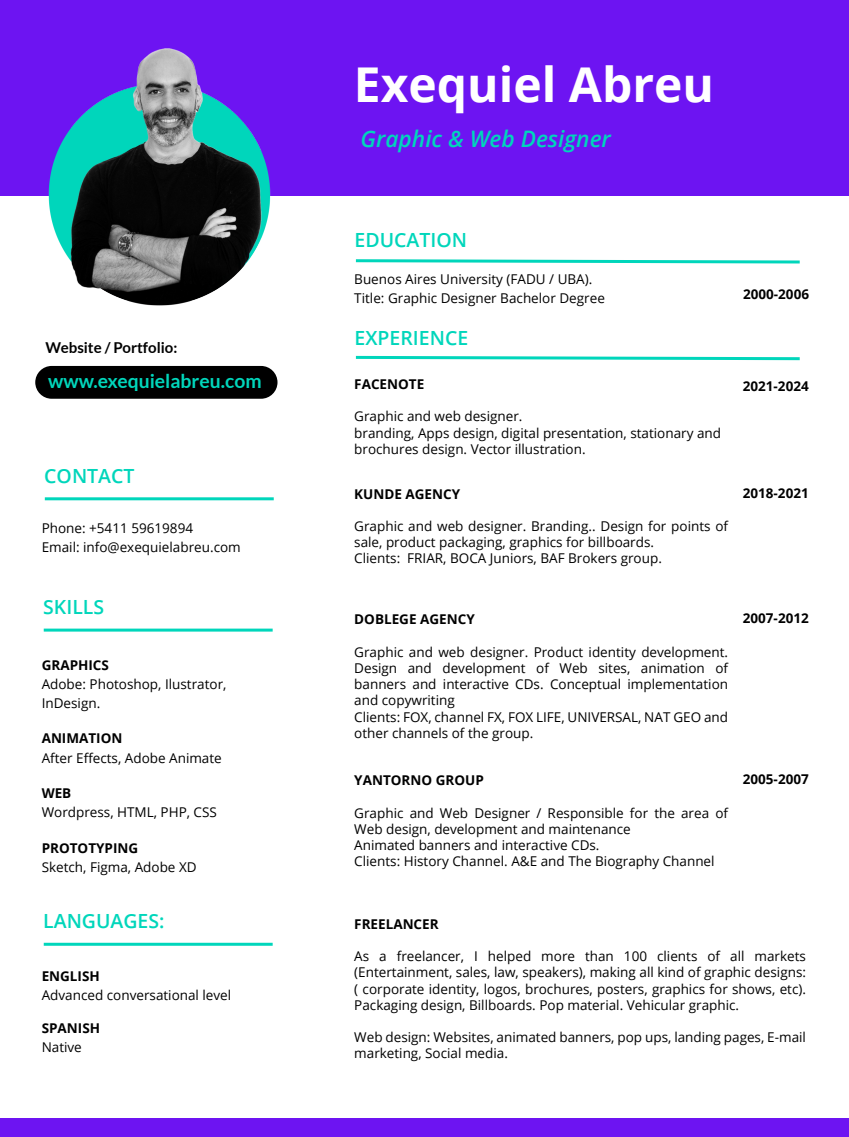
<style>
.page{position:relative;width:849px;height:1137px;background:#fff}
.page>*{position:absolute;margin:0;border:0;box-sizing:border-box;transform-origin:0 0}
.t1{font:700 48px "Open Sans";color:#fff}
.t2{font:italic 600 22.8px "Open Sans";color:#00d6bb}
.t3{font:600 19.5px "Open Sans";color:#00d6bb}
.t4{font:700 19.35px "Lato";color:#00d6bb}
.t5{font:700 15px "Lato";color:#000}
.t6{font:13.5px/16.2px "Open Sans";color:#000}
.t7{font:700 13.5px "Open Sans";color:#000}
</style>
<div class="page">
<div style="left:0;top:0;width:849px;height:195px;background:#6d14f2"></div>
<div style="left:0;top:1118px;width:849px;height:19px;background:#6d14f2"></div>
<hr style="left:45px;top:497px;width:229px;height:3px;background:#00d6bb">
<svg style="left:355px;top:259px;width:445px;height:5px"></svg>
<svg style="left:355px;top:355px;width:445px;height:6px"></svg>
<hr style="left:44px;top:629px;width:229px;height:3px;background:#00d6bb">
<hr style="left:44px;top:943px;width:229px;height:3px;background:#00d6bb">
<img style="left:23px;top:48px;width:281px;height:258px">
<div style="left:35px;top:366px;width:243px;height:33px;background:#000;border-radius:16px"></div>
<p class="t5" style="left:45px;top:339px;width:134px">Website / Portfolio:</p>
<h3 class="t4" style="left:48px;top:370px;width:215px">www.exequielabreu.com</h3>
<h3 class="t3" style="left:44px;top:462px;width:92px">CONTACT</h3>
<p class="t6" style="left:42px;top:518px;width:201px;line-height:19.2px">Phone: +5411 59619894<br>Email: info@exequielabreu.com</p>
<h3 class="t3" style="left:43px;top:594px;width:62px">SKILLS</h3>
<p class="t7" style="left:42px;top:655px;width:69px">GRAPHICS</p>
<p class="t6" style="left:42px;top:674px;width:186px;line-height:19.2px">Adobe: Photoshop, Ilustrator,<br>InDesign.</p>
<p class="t7" style="left:42px;top:729px;width:82px">ANIMATION</p>
<p class="t6" style="left:42px;top:749px;width:182px">After Effects, Adobe Animate</p>
<p class="t7" style="left:42px;top:783px;width:31px">WEB</p>
<p class="t6" style="left:42px;top:804px;width:177px">Wordpress, HTML, PHP, CSS</p>
<p class="t7" style="left:42px;top:838px;width:98px">PROTOTYPING</p>
<p class="t6" style="left:42px;top:858px;width:156px">Sketch, Figma, Adobe XD</p>
<h3 class="t3" style="left:43px;top:908px;width:123px">LANGUAGES:</h3>
<p class="t7" style="left:42px;top:966px;width:60px">ENGLISH</p>
<p class="t6" style="left:42px;top:987px;width:191px">Advanced conversational level</p>
<p class="t7" style="left:42px;top:1018px;width:60px">SPANISH</p>
<p class="t6" style="left:42px;top:1038px;width:42px">Native</p>
<h1 class="t1" style="left:354px;top:51px;width:362px">Exequiel Abreu</h1>
<h2 class="t2" style="left:361px;top:123px;width:252px">Graphic &amp; Web Designer</h2>
<h3 class="t3" style="left:355px;top:227px;width:114px">EDUCATION</h3>
<p class="t6" style="left:354px;top:269px;width:252px;line-height:19.2px">Buenos Aires University (FADU / UBA).<br>Title: Graphic Designer Bachelor Degree</p>
<h3 class="t3" style="left:355px;top:324px;width:115px">EXPERIENCE</h3>
<p class="t7" style="left:354px;top:374px;width:71px">FACENOTE</p>
<p class="t6" style="left:354px;top:408px;width:368px">Graphic and web designer.<br>branding, Apps design, digital presentation, stationary and brochures design. Vector illustration.</p>
<p class="t7" style="left:354px;top:484px;width:107px">KUNDE AGENCY</p>
<p class="t6" style="left:354px;top:518px;width:375px">Graphic and web designer. Branding.. Design for points of sale, product packaging, graphics for billboards.<br>Clients: FRIAR, BOCA Juniors, BAF Brokers group.</p>
<p class="t7" style="left:743px;top:284px;width:68px">2000-2006</p>
<p class="t7" style="left:743px;top:376px;width:68px">2021-2024</p>
<p class="t7" style="left:743px;top:483px;width:68px">2018-2021</p>
<p class="t7" style="left:354px;top:610px;width:122px">DOBLEGE AGENCY</p>
<p class="t7" style="left:743px;top:609px;width:68px">2007-2012</p>
<p class="t6" style="left:354px;top:643px;width:375px">Graphic and web designer. Product identity development.<br>Design and development of Web sites, animation of banners and interactive CDs. Conceptual implementation and copywriting<br>Clients: FOX, channel FX, FOX LIFE, UNIVERSAL, NAT GEO and other channels of the group.</p>
<p class="t7" style="left:354px;top:771px;width:131px">YANTORNO GROUP</p>
<p class="t7" style="left:743px;top:770px;width:68px">2005-2007</p>
<p class="t6" style="left:354px;top:804px;width:375px">Graphic and Web Designer / Responsible for the area of Web design, development and maintenance<br>Animated banners and interactive CDs.<br>Clients: History Channel. A&amp;E and The Biography Channel</p>
<p class="t7" style="left:354px;top:914px;width:86px">FREELANCER</p>
<p class="t6" style="left:354px;top:948px;width:453px;text-align:justify">As a freelancer, I helped more than 100 clients of all markets (Entertainment, sales, law, speakers), making all kind of graphic designs: ( corporate identity, logos, brochures, posters, graphics for shows, etc).<br>Packaging design, Billboards. Pop material. Vehicular graphic.</p>
<p class="t6" style="left:354px;top:1029px;width:453px">Web design: Websites, animated banners, pop ups, landing pages, E-mail marketing, Social media.</p>
</div>
